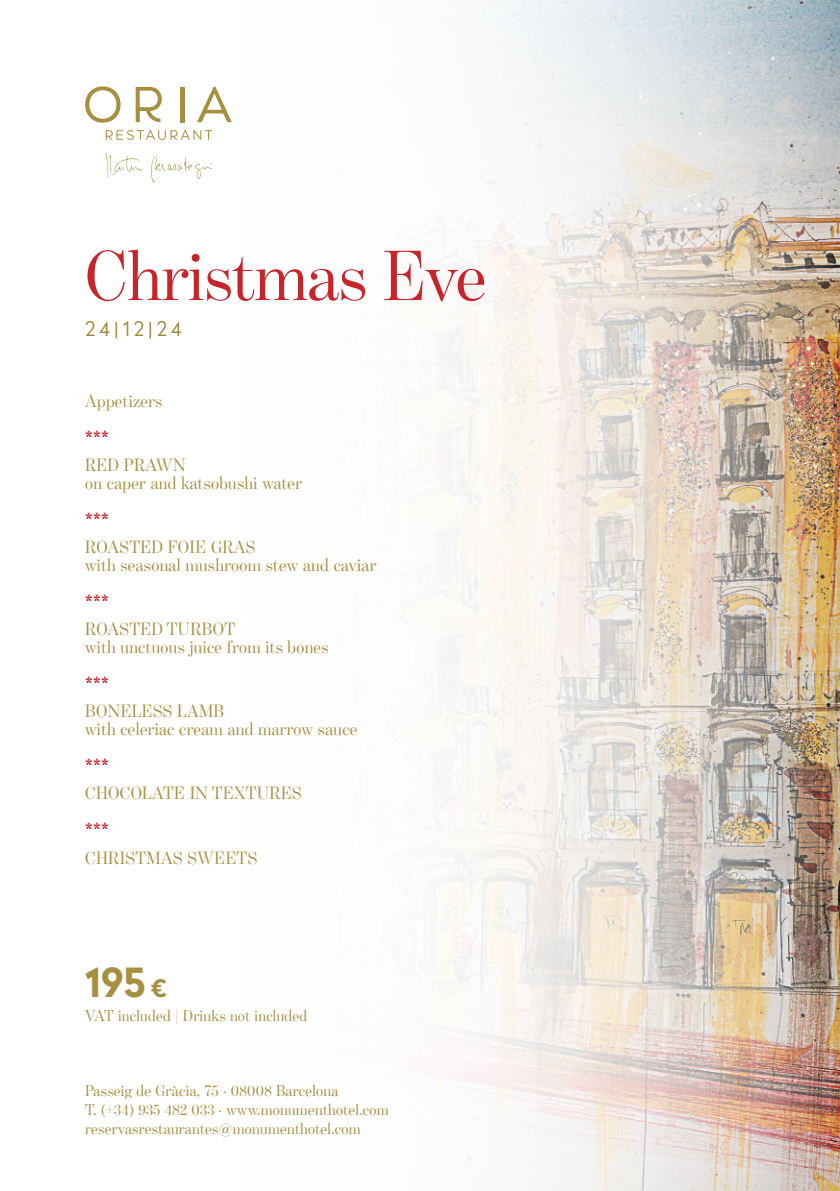
<style>
.page{position:relative;width:840px;height:1191px;background:#fff}
.page>*{position:absolute;margin:0;border:0;box-sizing:border-box;transform-origin:0 0}
.t1{font:72px "Benton Mod Disp";color:#c8242b}
.t2{font:700 40px "Radikal";color:#a68f3e}
.t3{font:300 20px "Radikal";color:#9d862f}
.t4{font:18px/18px "Benton Mod Disp";letter-spacing:.02em;color:#a68f3e}
.t5{font:700 18px "Benton Mod Disp";color:#c8242b}
.t6{font:16px/19.2px "Benton Mod Disp";letter-spacing:.02em;color:#a68f3e}
.s1{font-size:24px}
</style>
<div class="page">
<img style="left:105px;top:0;width:734px;height:1191px">
<svg style="left:85px;top:86px;width:35px;height:37px"></svg>
<svg style="left:197px;top:87px;width:34px;height:35px"></svg>
<hr style="left:180px;top:87px;width:4px;height:35px;background:#a68f3e">
<svg style="left:136px;top:87px;width:26px;height:35px"></svg>
<svg style="left:106px;top:130px;width:106px;height:10px"></svg>
<svg style="left:105px;top:153px;width:107px;height:29px"></svg>
<h1 class="t1" style="left:85px;top:236px;width:402px">Christmas Eve</h1>
<p class="t3" style="left:85px;top:315px;width:98px">24|12|24</p>
<p class="t4" style="left:85px;top:392px;width:79px">Appetizers</p>
<p class="t5" style="left:85px;top:427px;width:25px">***</p>
<p class="t4" style="left:85px;top:456px;width:218px">RED PRAWN<br>on caper and katsobushi water</p>
<p class="t5" style="left:85px;top:509px;width:25px">***</p>
<p class="t4" style="left:85px;top:538px;width:292px">ROASTED FOIE GRAS<br>with seasonal mushroom stew and caviar</p>
<p class="t5" style="left:85px;top:591px;width:25px">***</p>
<p class="t4" style="left:85px;top:620px;width:245px">ROASTED TURBOT<br>with unctuous juice from its bones</p>
<p class="t5" style="left:85px;top:673px;width:25px">***</p>
<p class="t4" style="left:85px;top:702px;width:273px">BONELESS LAMB<br>with celeriac cream and marrow sauce</p>
<p class="t5" style="left:85px;top:755px;width:25px">***</p>
<p class="t4" style="left:85px;top:784px;width:218px">CHOCOLATE IN TEXTURES</p>
<p class="t5" style="left:85px;top:819px;width:25px">***</p>
<p class="t4" style="left:85px;top:848px;width:173px">CHRISTMAS SWEETS</p>
<h2 class="t2" style="left:85px;top:953px;width:83px">195 <span class="s1">€</span></h2>
<p class="t6" style="left:85px;top:1005px;width:223px">VAT included | Drinks not included</p>
<p class="t6" style="left:85px;top:1080px;width:305px">Passeig de Gràcia, 75 · 08008 Barcelona<br>T. (+34) 935 482 033 · www.monumenthotel.com reservasrestaurantes@monumenthotel.com</p>
</div>
